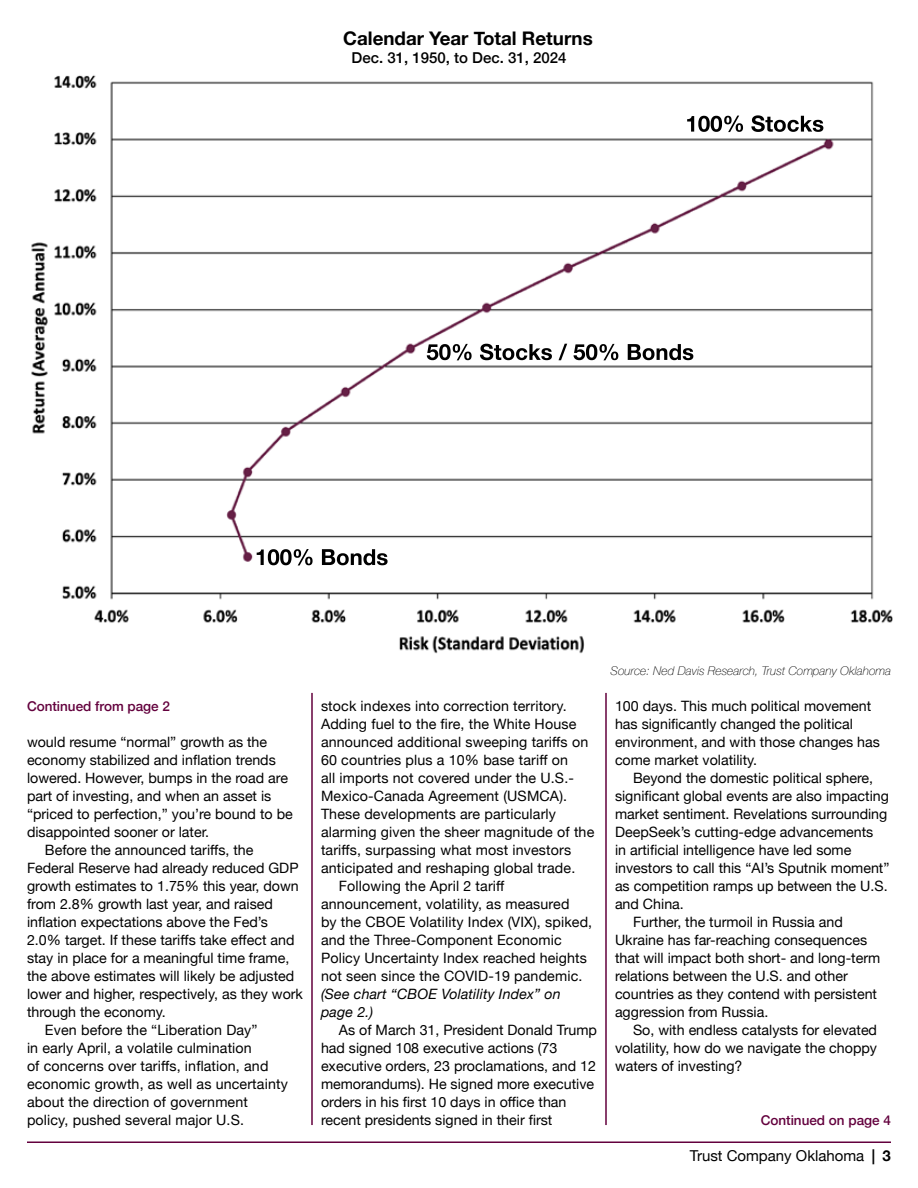
<style>
.page{position:relative;width:918px;height:1188px;background:#fff}
.page>*{position:absolute;margin:0;border:0;box-sizing:border-box;transform-origin:0 0}
.t1{font:700 18.75px "Helvetica Neue";color:#000}
.t2{font:500 15px "Helvetica Neue";color:#000}
.t3{font:15px "Helvetica Neue";color:#000}
.t4{font:14.25px/18px "Helvetica Neue";color:#000}
.t5{font:italic 14.25px/18px "Helvetica Neue";letter-spacing:.01em;color:#000}
.t6{font:500 13.5px "Helvetica Neue";color:#63003d}
.t7{font:italic 100 12px "Helvetica Neue";color:#000}
.s1{font-weight:700}
</style>
<div class="page">
<hr style="left:27px;top:1142px;width:864px;height:1px;background:#63003d">
<hr style="left:312px;top:693px;width:1px;height:432px;background:#63003d">
<hr style="left:606px;top:693px;width:1px;height:432px;background:#63003d">
<img style="left:31px;top:75px;width:862px;height:579px">
<svg style="left:257px;top:549px;width:131px;height:16px"></svg>
<svg style="left:687px;top:115px;width:136px;height:17px"></svg>
<svg style="left:427px;top:344px;width:266px;height:16px"></svg>
<h1 class="t1" style="left:343px;top:24px;width:251px">Calendar Year Total Returns</h1>
<p class="t2" style="left:352px;top:46px;width:216px">Dec. 31, 1950, to Dec. 31, 2024</p>
<p class="t6" style="left:27px;top:695px;width:145px">Continued from page 2</p>
<p class="t4" style="left:27px;top:734px;width:242px">would resume “normal” growth as the</p>
<p class="t4" style="left:27px;top:752px;width:250px">economy stabilized and inflation trends</p>
<p class="t4" style="left:27px;top:770px;width:263px">lowered. However, bumps in the road are</p>
<p class="t4" style="left:27px;top:788px;width:246px">part of investing, and when an asset is</p>
<p class="t4" style="left:27px;top:806px;width:267px">“priced to perfection,” you’re bound to be</p>
<p class="t4" style="left:27px;top:824px;width:184px">disappointed sooner or later.</p>
<p class="t4" style="left:45px;top:842px;width:210px">Before the announced tariffs, the</p>
<p class="t4" style="left:27px;top:860px;width:273px">Federal Reserve had already reduced GDP</p>
<p class="t4" style="left:27px;top:878px;width:273px">growth estimates to 1.75% this year, down</p>
<p class="t4" style="left:27px;top:896px;width:247px">from 2.8% growth last year, and raised</p>
<p class="t4" style="left:27px;top:914px;width:242px">inflation expectations above the Fed’s</p>
<p class="t4" style="left:27px;top:932px;width:269px">2.0% target. If these tariffs take effect and</p>
<p class="t4" style="left:27px;top:950px;width:264px">stay in place for a meaningful time frame,</p>
<p class="t4" style="left:27px;top:968px;width:269px">the above estimates will likely be adjusted</p>
<p class="t4" style="left:27px;top:986px;width:278px">lower and higher, respectively, as they work</p>
<p class="t4" style="left:27px;top:1004px;width:140px">through the economy.</p>
<p class="t4" style="left:45px;top:1022px;width:214px">Even before the “Liberation Day”</p>
<p class="t4" style="left:27px;top:1040px;width:226px">in early April, a volatile culmination</p>
<p class="t4" style="left:27px;top:1058px;width:243px">of concerns over tariffs, inflation, and</p>
<p class="t4" style="left:27px;top:1076px;width:262px">economic growth, as well as uncertainty</p>
<p class="t4" style="left:27px;top:1094px;width:223px">about the direction of government</p>
<p class="t4" style="left:27px;top:1112px;width:219px">policy, pushed several major U.S.</p>
<p class="t4" style="left:321px;top:698px;width:247px">stock indexes into correction territory.</p>
<p class="t4" style="left:321px;top:716px;width:257px">Adding fuel to the fire, the White House</p>
<p class="t4" style="left:321px;top:734px;width:269px">announced additional sweeping tariffs on</p>
<p class="t4" style="left:321px;top:752px;width:249px">60 countries plus a 10% base tariff on</p>
<p class="t4" style="left:321px;top:770px;width:255px">all imports not covered under the U.S.-</p>
<p class="t4" style="left:321px;top:788px;width:248px">Mexico-Canada Agreement (USMCA).</p>
<p class="t4" style="left:321px;top:806px;width:236px">These developments are particularly</p>
<p class="t4" style="left:321px;top:824px;width:275px">alarming given the sheer magnitude of the</p>
<p class="t4" style="left:321px;top:842px;width:252px">tariffs, surpassing what most investors</p>
<p class="t4" style="left:321px;top:860px;width:256px">anticipated and reshaping global trade.</p>
<p class="t4" style="left:339px;top:878px;width:167px">Following the April 2 tariff</p>
<p class="t4" style="left:321px;top:896px;width:250px">announcement, volatility, as measured</p>
<p class="t4" style="left:321px;top:914px;width:273px">by the CBOE Volatility Index (VIX), spiked,</p>
<p class="t4" style="left:321px;top:932px;width:242px">and the Three-Component Economic</p>
<p class="t4" style="left:321px;top:950px;width:268px">Policy Uncertainty Index reached heights</p>
<p class="t4" style="left:321px;top:968px;width:263px">not seen since the COVID-19 pandemic.</p>
<p class="t5" style="left:321px;top:986px;width:241px">(See chart “CBOE Volatility Index” on page 2.)</p>
<p class="t4" style="left:321px;top:1022px;width:278px;text-indent:18px">As of March 31, President Donald Trump had signed 108 executive actions (73 executive orders, 23 proclamations, and 12 memorandums). He signed more executive orders in his first 10 days in office than recent presidents signed in their first</p>
<p class="t7" style="left:611px;top:662px;width:282px">Source: Ned Davis Research, Trust Company Oklahoma</p>
<p class="t4" style="left:615px;top:698px;width:267px">100 days. This much political movement has significantly changed the political environment, and with those changes has come market volatility.</p>
<p class="t4" style="left:633px;top:770px;width:242px">Beyond the domestic political sphere,</p>
<p class="t4" style="left:615px;top:788px;width:275px">significant global events are also impacting</p>
<p class="t4" style="left:615px;top:806px;width:274px">market sentiment. Revelations surrounding</p>
<p class="t4" style="left:615px;top:824px;width:260px">DeepSeek’s cutting-edge advancements</p>
<p class="t4" style="left:615px;top:842px;width:238px">in artificial intelligence have led some</p>
<p class="t4" style="left:615px;top:860px;width:276px">investors to call this “AI’s Sputnik moment”</p>
<p class="t4" style="left:615px;top:878px;width:274px">as competition ramps up between the U.S.</p>
<p class="t4" style="left:615px;top:896px;width:70px">and China.</p>
<p class="t4" style="left:633px;top:914px;width:211px">Further, the turmoil in Russia and</p>
<p class="t4" style="left:615px;top:932px;width:254px">Ukraine has far-reaching consequences</p>
<p class="t4" style="left:615px;top:950px;width:267px">that will impact both short- and long-term</p>
<p class="t4" style="left:615px;top:968px;width:234px">relations between the U.S. and other</p>
<p class="t4" style="left:615px;top:986px;width:264px">countries as they contend with persistent</p>
<p class="t4" style="left:615px;top:1004px;width:155px">aggression from Russia.</p>
<p class="t4" style="left:633px;top:1022px;width:246px">So, with endless catalysts for elevated</p>
<p class="t4" style="left:615px;top:1040px;width:264px">volatility, how do we navigate the choppy</p>
<p class="t4" style="left:615px;top:1058px;width:129px">waters of investing?</p>
<p class="t6" style="left:761px;top:1109px;width:132px">Continued on page 4</p>
<p class="t3" style="left:690px;top:1145px;width:203px">Trust Company Oklahoma <span class="s1">| 3</span></p>
</div>
